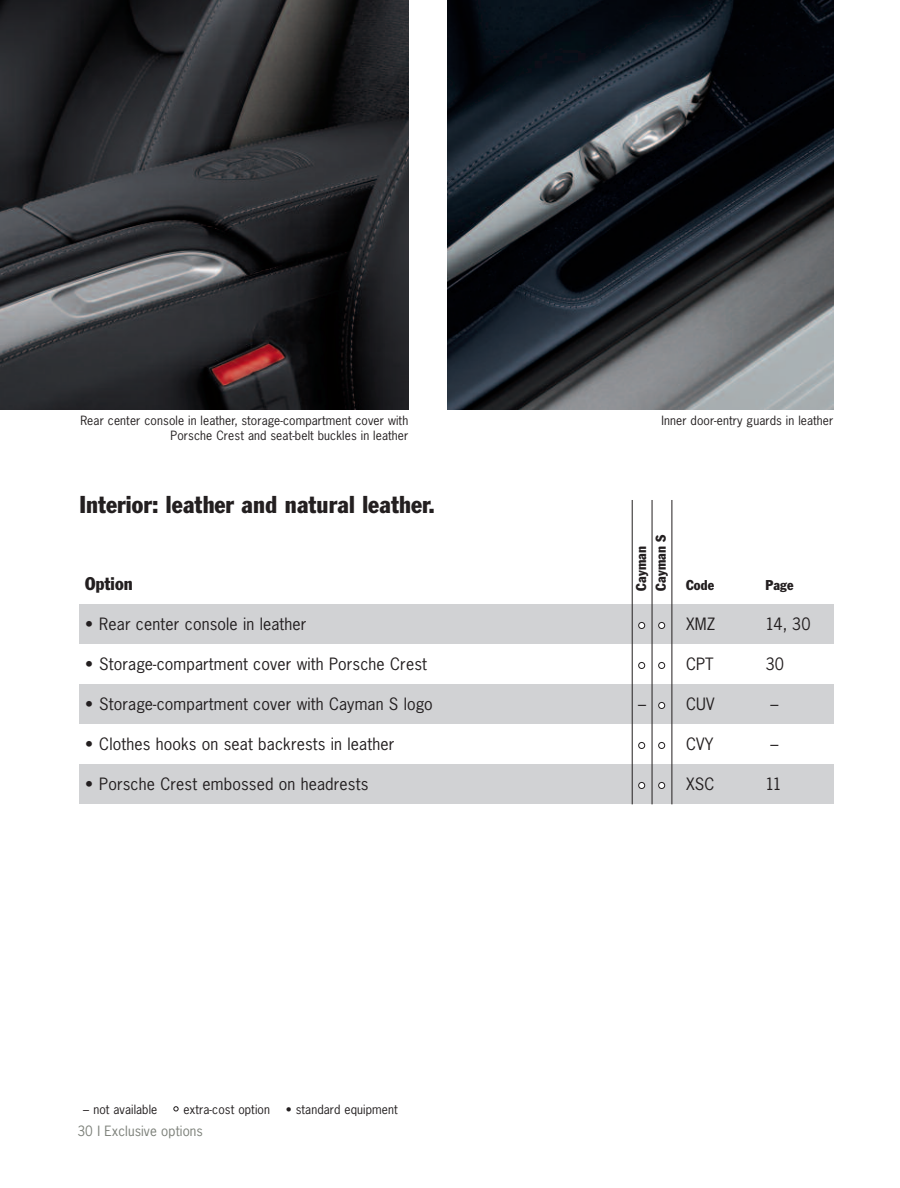
<style>
.page{position:relative;width:900px;height:1188px;background:#fff}
.page>*{position:absolute;margin:0;border:0;box-sizing:border-box;transform-origin:0 0}
.t1{font:condensed 24px "Porsche Franklin Gothic";letter-spacing:.01em;color:#231f20}
.t2{font:condensed 18px "Porsche Franklin Gothic";letter-spacing:.01em;color:#231f20}
.t3{font:16px "Porsche News Gothic";letter-spacing:.01em;color:#231f20}
.t4{font:condensed 14px/19.8px "Porsche Franklin Gothic";letter-spacing:.01em;color:#231f20}
.t5{font:13.4px "Porsche News Gothic";letter-spacing:.01em;color:#7c8079}
.t6{font:12px/15px "Porsche News Gothic";letter-spacing:.01em;color:#231f20;text-align:right}
.s1{font-size:16.8px;color:#fff}
.s2{color:#fff}
</style>
<div class="page">
<img style="left:448px;top:0;width:385px;height:410px">
<img style="left:0;top:0;width:408px;height:410px">
<div style="left:79px;top:684px;width:754px;height:40px;background:#d1d2d4"></div>
<div style="left:79px;top:764px;width:754px;height:40px;background:#d1d2d4"></div>
<div style="left:79px;top:604px;width:754px;height:40px;background:#d1d2d4"></div>
<hr style="left:632px;top:500px;width:1px;height:304px;background:#231f20">
<hr style="left:652px;top:500px;width:1px;height:304px;background:#231f20">
<hr style="left:672px;top:500px;width:1px;height:304px;background:#231f20">
<p class="t6" style="left:80px;top:414px;width:329px">Rear center console in leather, storage-compartment cover with<br>Porsche Crest and seat-belt buckles in leather</p>
<p class="t6" style="left:662px;top:414px;width:173px">Inner door-entry guards in leather</p>
<h1 class="t1" style="left:79px;top:496px;width:357px">Interior: leather and natural leather.</h1>
<p class="t4" style="left:632px;top:591px;width:58px;rotate:-90deg">Cayman<br>Cayman S</p>
<p class="t2" style="left:85px;top:577px;width:49px">Option</p>
<p class="t4" style="left:686px;top:576px;width:30px">Code</p>
<p class="t4" style="left:765px;top:576px;width:30px">Page</p>
<p class="t3" style="left:85px;top:618px;width:223px">• Rear center console in leather</p>
<p class="t3" style="left:638px;top:618px;width:79px"><span class="s1">• •</span> XMZ</p>
<p class="t3" style="left:765px;top:618px;width:47px">14, 30</p>
<p class="t3" style="left:85px;top:658px;width:343px">• Storage-compartment cover with Porsche Crest</p>
<p class="t3" style="left:638px;top:658px;width:78px"><span class="s1">• •</span> CPT</p>
<p class="t3" style="left:765px;top:658px;width:20px">30</p>
<p class="t3" style="left:85px;top:698px;width:349px">• Storage-compartment cover with Cayman S logo</p>
<p class="t3" style="left:638px;top:698px;width:78px">– <span class="s1">•</span> CUV</p>
<p class="t3" style="left:771px;top:698px;width:9px">–</p>
<p class="t3" style="left:85px;top:738px;width:311px">• Clothes hooks on seat backrests in leather</p>
<p class="t3" style="left:638px;top:738px;width:77px"><span class="s1">• •</span> CVY</p>
<p class="t3" style="left:771px;top:738px;width:9px">–</p>
<p class="t3" style="left:85px;top:778px;width:285px">• Porsche Crest embossed on headrests</p>
<p class="t3" style="left:638px;top:778px;width:78px"><span class="s1">• •</span> XSC</p>
<p class="t3" style="left:765px;top:778px;width:18px">11</p>
<p class="t6" style="left:83px;top:1103px;width:76px">– not available</p>
<p class="t6" style="left:173px;top:1103px;width:98px"><span class="s2">•</span> extra-cost option</p>
<p class="t6" style="left:286px;top:1103px;width:114px">• standard equipment</p>
<p class="t5" style="left:77px;top:1125px;width:127px">30 I Exclusive options</p>
</div>
